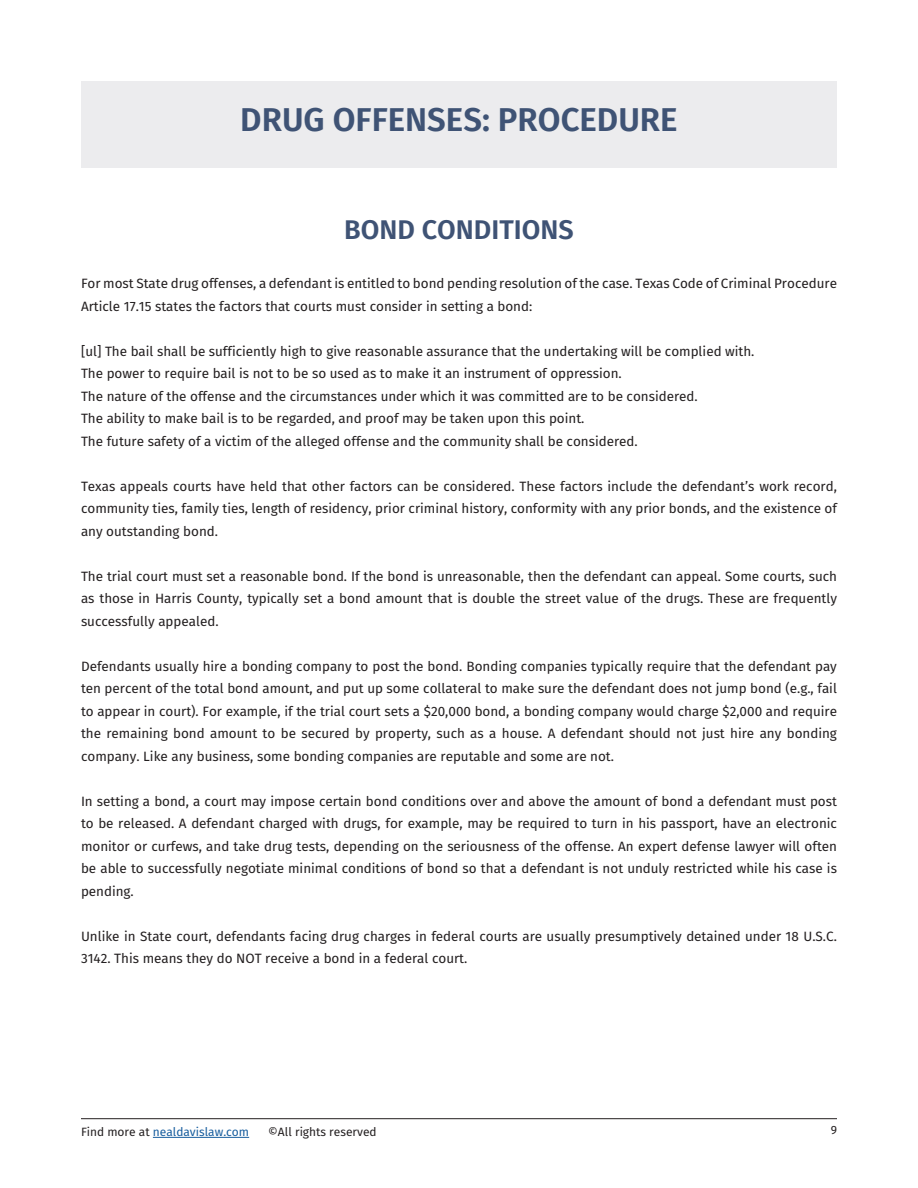
<style>
.page{position:relative;width:918px;height:1188px;background:#fff}
.page>*{position:absolute;margin:0;border:0;box-sizing:border-box;transform-origin:0 0}
.H1_-_Chapter_title{font:600 33px "Fira Sans";color:#3f5375}
.t1{font:600 27px "Fira Sans";color:#3f5375}
.ND_-_basic_paragraph{font:13.5px/22.5px "Fira Sans";color:#231f20;text-align:justify}
.t2{font:12px "Fira Sans";color:#175d9e}
.t3{font:12px "Fira Sans";color:#231f20}
.s1{color:#231f20}
</style>
<div class="page">
<hr style="left:81px;top:1118px;width:756px;height:1px;background:#231f20">
<hr style="left:153px;top:1137px;width:96px;height:1px;background:#175d9e">
<div style="left:81px;top:81px;width:756px;height:87px;background:#ececee"></div>
<p class="H1_-_Chapter_title" style="left:240px;top:93px;width:439px">DRUG OFFENSES: PROCEDURE</p>
<h2 class="t1" style="left:344px;top:207px;width:231px">BOND CONDITIONS</h2>
<p class="ND_-_basic_paragraph" style="left:81px;top:272px;width:758px">For most State drug offenses, a defendant is entitled to bond pending resolution of the case. Texas Code of Criminal Procedure<br>Article 17.15 states the factors that courts must consider in setting a bond:</p>
<p class="ND_-_basic_paragraph" style="left:81px;top:339px;width:675px">[ul] The bail shall be sufficiently high to give reasonable assurance that the undertaking will be complied with.</p>
<p class="ND_-_basic_paragraph" style="left:81px;top:362px;width:542px">The power to require bail is not to be so used as to make it an instrument of oppression.</p>
<p class="ND_-_basic_paragraph" style="left:81px;top:384px;width:618px">The nature of the offense and the circumstances under which it was committed are to be considered.</p>
<p class="ND_-_basic_paragraph" style="left:81px;top:407px;width:505px">The ability to make bail is to be regarded, and proof may be taken upon this point.</p>
<p class="ND_-_basic_paragraph" style="left:81px;top:429px;width:558px">The future safety of a victim of the alleged offense and the community shall be considered.</p>
<p class="ND_-_basic_paragraph" style="left:81px;top:474px;width:758px">Texas appeals courts have held that other factors can be considered. These factors include the defendant’s work record, community ties, family ties, length of residency, prior criminal history, conformity with any prior bonds, and the existence of any outstanding bond.</p>
<p class="ND_-_basic_paragraph" style="left:81px;top:564px;width:758px">The trial court must set a reasonable bond. If the bond is unreasonable, then the defendant can appeal. Some courts, such as those in Harris County, typically set a bond amount that is double the street value of the drugs. These are frequently successfully appealed.</p>
<p class="ND_-_basic_paragraph" style="left:81px;top:654px;width:758px">Defendants usually hire a bonding company to post the bond. Bonding companies typically require that the defendant pay ten percent of the total bond amount, and put up some collateral to make sure the defendant does not jump bond (e.g., fail to appear in court). For example, if the trial court sets a $20,000 bond, a bonding company would charge $2,000 and require the remaining bond amount to be secured by property, such as a house. A defendant should not just hire any bonding company. Like any business, some bonding companies are reputable and some are not.</p>
<p class="ND_-_basic_paragraph" style="left:81px;top:789px;width:758px">In setting a bond, a court may impose certain bond conditions over and above the amount of bond a defendant must post to be released. A defendant charged with drugs, for example, may be required to turn in his passport, have an electronic monitor or curfews, and take drug tests, depending on the seriousness of the offense. An expert defense lawyer will often be able to successfully negotiate minimal conditions of bond so that a defendant is not unduly restricted while his case is pending.</p>
<p class="ND_-_basic_paragraph" style="left:81px;top:924px;width:757px">Unlike in State court, defendants facing drug charges in federal courts are usually presumptively detained under 18 U.S.C.<br>3142. This means they do NOT receive a bond in a federal court.</p>
<p class="t2" style="left:81px;top:1123px;width:170px"><span class="s1">Find more at</span> nealdavislaw.com</p>
<p class="t3" style="left:268px;top:1123px;width:110px">©All rights reserved</p>
<p class="t3" style="left:831px;top:1121px;width:8px">9</p>
</div>
